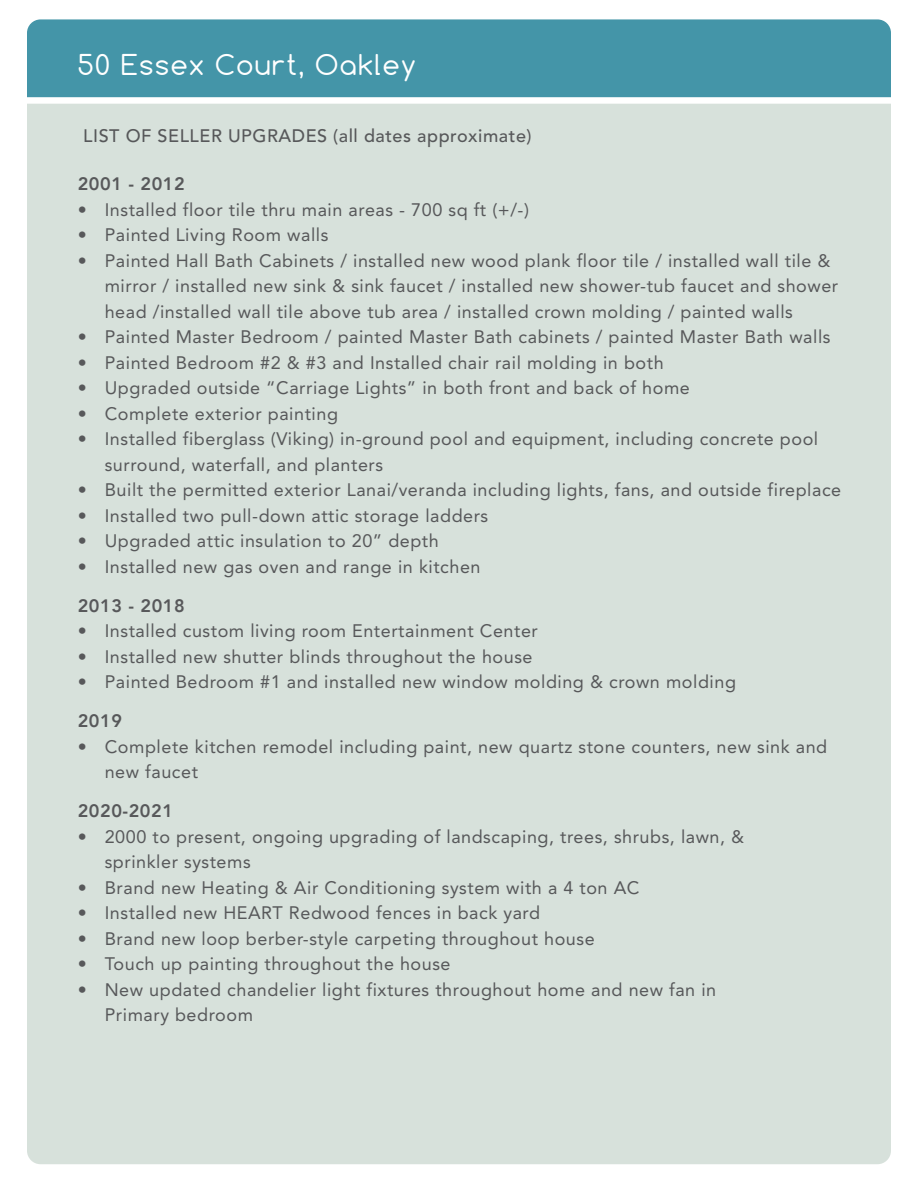
<style>
.page{position:relative;width:918px;height:1188px;background:#fff}
.page>*{position:absolute;margin:0;border:0;box-sizing:border-box;transform-origin:0 0}
.t1{font:27px "Comfortaa";letter-spacing:.06em;color:#fff}
.t2{font:18px/25.5px "Avenir LT Std";letter-spacing:.03em;color:#57585a}
.t3{font:500 18px "Avenir LT Std";letter-spacing:.03em;color:#57585a}
.t4{font:800 18px "Avenir";letter-spacing:.03em;color:#57585a}
</style>
<div class="page">
<div style="left:27px;top:104px;width:864px;height:1060px;background:#d7e1db"></div>
<div style="left:27px;top:19px;width:864px;height:78px;background:#4495a8"></div>
<h1 class="t1" style="left:78px;top:48px;width:340px">50 Essex Court, Oakley</h1>
<p class="t3" style="left:83px;top:125px;width:450px">LIST OF SELLER UPGRADES (all dates approximate)</p>
<p class="t4" style="left:78px;top:170px;width:108px">2001 - 2012</p>
<p class="t2" style="left:78px;top:197px;width:453px">• Installed floor tile thru main areas - 700 sq ft (+/-)</p>
<p class="t2" style="left:78px;top:222px;width:252px">• Painted Living Room walls</p>
<p class="t2" style="left:105px;top:248px;width:735px;text-indent:-27px">• Painted Hall Bath Cabinets / installed new wood plank floor tile / installed wall tile &amp; mirror / installed new sink &amp; sink faucet / installed new shower-tub faucet and shower head /installed wall tile above tub area / installed crown molding / painted walls</p>
<p class="t2" style="left:78px;top:324px;width:754px">• Painted Master Bedroom / painted Master Bath cabinets / painted Master Bath walls</p>
<p class="t2" style="left:78px;top:350px;width:587px">• Painted Bedroom #2 &amp; #3 and Installed chair rail molding in both</p>
<p class="t2" style="left:78px;top:375px;width:614px">• Upgraded outside “Carriage Lights” in both front and back of home</p>
<p class="t2" style="left:78px;top:401px;width:262px">• Complete exterior painting</p>
<p class="t2" style="left:105px;top:426px;width:715px;text-indent:-27px">• Installed fiberglass (Viking) in-ground pool and equipment, including concrete pool surround, waterfall, and planters</p>
<p class="t2" style="left:78px;top:477px;width:765px">• Built the permitted exterior Lanai/veranda including lights, fans, and outside fireplace</p>
<p class="t2" style="left:78px;top:503px;width:412px">• Installed two pull-down attic storage ladders</p>
<p class="t2" style="left:78px;top:528px;width:363px">• Upgraded attic insulation to 20” depth</p>
<p class="t2" style="left:78px;top:554px;width:404px">• Installed new gas oven and range in kitchen</p>
<p class="t4" style="left:78px;top:591px;width:108px">2013 - 2018</p>
<p class="t2" style="left:78px;top:618px;width:462px">• Installed custom living room Entertainment Center</p>
<p class="t2" style="left:78px;top:644px;width:456px">• Installed new shutter blinds throughout the house</p>
<p class="t2" style="left:78px;top:669px;width:660px">• Painted Bedroom #1 and installed new window molding &amp; crown molding</p>
<p class="t4" style="left:78px;top:707px;width:46px">2019</p>
<p class="t2" style="left:105px;top:734px;width:724px;text-indent:-27px">• Complete kitchen remodel including paint, new quartz stone counters, new sink and new faucet</p>
<p class="t4" style="left:78px;top:797px;width:97px">2020-2021</p>
<p class="t2" style="left:105px;top:824px;width:641px;text-indent:-27px">• 2000 to present, ongoing upgrading of landscaping, trees, shrubs, lawn, &amp; sprinkler systems</p>
<p class="t2" style="left:78px;top:875px;width:563px">• Brand new Heating &amp; Air Conditioning system with a 4 ton AC</p>
<p class="t2" style="left:78px;top:900px;width:464px">• Installed new HEART Redwood fences in back yard</p>
<p class="t2" style="left:78px;top:926px;width:518px">• Brand new loop berber-style carpeting throughout house</p>
<p class="t2" style="left:78px;top:951px;width:374px">• Touch up painting throughout the house</p>
<p class="t2" style="left:105px;top:977px;width:613px;text-indent:-27px">• New updated chandelier light fixtures throughout home and new fan in<br>Primary bedroom</p>
</div>
